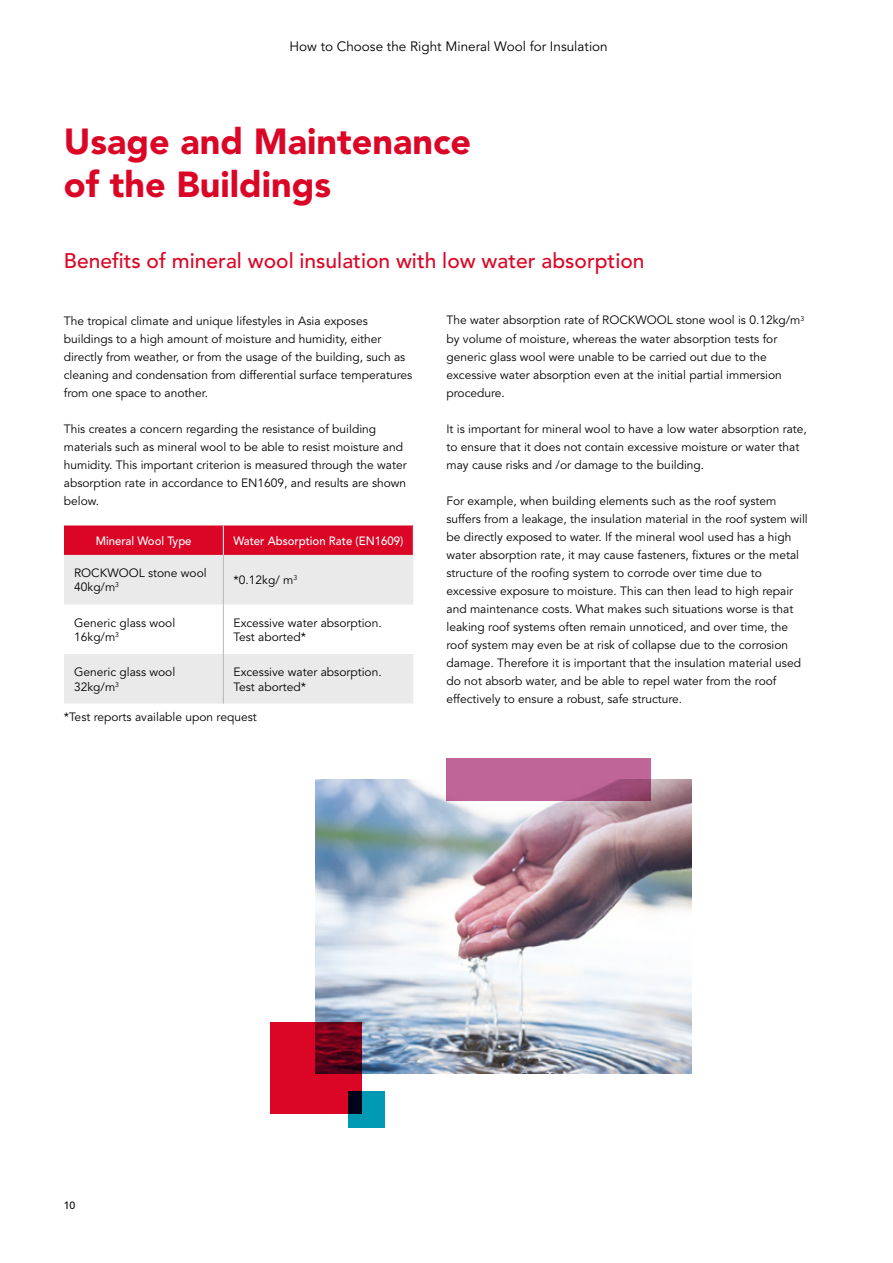
<style>
.page{position:relative;width:893px;height:1263px;background:#fff}
.page>*{position:absolute;margin:0;border:0;box-sizing:border-box;transform-origin:0 0}
.t1{font:900 36px/43.2px "Avenir LT Std";color:#db0626}
.t2{font:500 21px "Avenir LT Std";color:#db0626}
.t3{font:13.5px "Avenir LT Std";color:#000}
.t4{font:12px/18px "Avenir LT Std";color:#000}
.t5{font:500 12px "Avenir LT Std";color:#fff;scale:.95 1}
.t6{font:500 10.5px "Avenir LT Std";color:#000}
</style>
<div class="page">
<svg style="left:64px;top:555px;width:349px;height:148px;fill:#eaeaea"></svg>
<svg style="left:64px;top:525px;width:350px;height:30px;background:#db0b2a"></svg>
<hr style="left:223px;top:555px;width:1px;height:49px;background:#b8b7b7">
<hr style="left:223px;top:604px;width:1px;height:50px;background:#b8b7b7">
<hr style="left:223px;top:654px;width:1px;height:49px;background:#b8b7b7">
<img style="left:315px;top:779px;width:376px;height:294px">
<div style="left:446px;top:758px;width:205px;height:42px;background:#c06598"></div>
<svg style="left:270px;top:1022px;width:91px;height:91px;background:#b70522"></svg>
<svg style="left:348px;top:1091px;width:36px;height:36px"></svg>
<p class="t3" style="left:289px;top:38px;width:320px">How to Choose the Right Mineral Wool for Insulation</p>
<h1 class="t1" style="left:64px;top:120px;width:409px">Usage and Maintenance of the Buildings</h1>
<h2 class="t2" style="left:64px;top:249px;width:582px">Benefits of mineral wool insulation with low water absorption</h2>
<p class="t4" style="left:64px;top:312px;width:350px">The tropical climate and unique lifestyles in Asia exposes buildings to a high amount of moisture and humidity, either directly from weather, or from the usage of the building, such as cleaning and condensation from differential surface temperatures from one space to another.</p>
<p class="t4" style="left:64px;top:420px;width:345px">This creates a concern regarding the resistance of building materials such as mineral wool to be able to resist moisture and humidity. This important criterion is measured through the water absorption rate in accordance to EN1609, and results are shown below.</p>
<p class="t5" style="left:96px;top:533px;width:102px">Mineral Wool Type</p>
<p class="t5" style="left:233px;top:533px;width:180px">Water Absorption Rate (EN1609)</p>
<p class="t4" style="left:74px;top:566px;width:134px;line-height:14.4px">ROCKWOOL stone wool<br>40kg/m<sup>3</sup></p>
<p class="t4" style="left:234px;top:571px;width:65px">*0.12kg/ m<sup>3</sup></p>
<p class="t4" style="left:74px;top:615px;width:103px;line-height:14.4px">Generic glass wool<br>16kg/m<sup>3</sup></p>
<p class="t4" style="left:234px;top:615px;width:150px;line-height:14.4px">Excessive water absorption.<br>Test aborted*</p>
<p class="t4" style="left:74px;top:665px;width:103px;line-height:14.4px">Generic glass wool<br>32kg/m<sup>3</sup></p>
<p class="t4" style="left:234px;top:665px;width:150px;line-height:14.4px">Excessive water absorption.<br>Test aborted*</p>
<p class="t4" style="left:64px;top:708px;width:195px">*Test reports available upon request</p>
<p class="t4" style="left:446px;top:312px;width:359px">The water absorption rate of ROCKWOOL stone wool is 0.12kg/m<sup>3 </sup>by volume of moisture, whereas the water absorption tests for generic glass wool were unable to be carried out due to the excessive water absorption even at the initial partial immersion procedure.</p>
<p class="t4" style="left:446px;top:420px;width:362px">It is important for mineral wool to have a low water absorption rate, to ensure that it does not contain excessive moisture or water that may cause risks and /or damage to the building.</p>
<p class="t4" style="left:446px;top:492px;width:363px">For example, when building elements such as the roof system suffers from a leakage, the insulation material in the roof system will be directly exposed to water. If the mineral wool used has a high water absorption rate, it may cause fasteners, fixtures or the metal structure of the roofing system to corrode over time due to excessive exposure to moisture. This can then lead to high repair and maintenance costs. What makes such situations worse is that leaking roof systems often remain unnoticed, and over time, the roof system may even be at risk of collapse due to the corrosion damage. Therefore it is important that the insulation material used do not absorb water, and be able to repel water from the roof effectively to ensure a robust, safe structure.</p>
<p class="t6" style="left:64px;top:1199px;width:13px">10</p>
</div>
